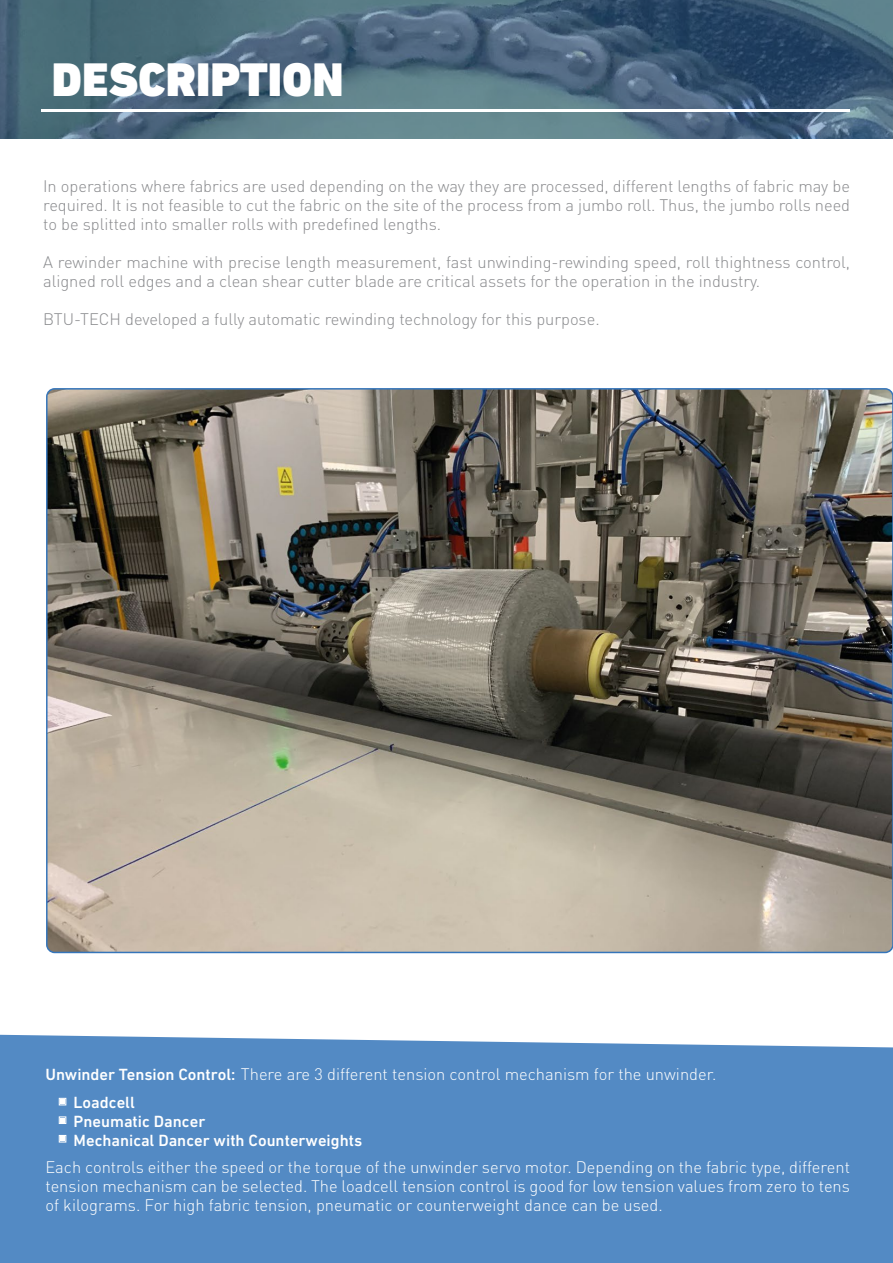
<style>
.page{position:relative;width:893px;height:1263px;background:#fff}
.page>*{position:absolute;margin:0;border:0;box-sizing:border-box;transform-origin:0 0}
.t1{font:900 48px "DIN Next LT Pro";color:#fff}
.t2{font:300 16.5px/18.9px "DIN Pro";letter-spacing:-.005em;color:#898a8d;text-align:justify}
.t3{font:300 16.5px/18.9px "DIN Pro";color:#fff;text-align:justify}
.t4{font:500 16.5px/18.9px "DIN Next LT Pro";color:#fff}
.s1{font-family:"DIN Next LT Pro";font-weight:500}
</style>
<div class="page">
<div style="left:0;top:1034px;width:893px;height:229px;background:#538ac4"></div>
<svg style="left:0;top:0;width:893px;height:138px"></svg>
<hr style="left:42px;top:109px;width:808px;height:3px;background:#fff">
<svg style="left:59px;top:1098px;width:7px;height:7px"></svg>
<svg style="left:59px;top:1116px;width:7px;height:8px"></svg>
<svg style="left:59px;top:1135px;width:7px;height:7px"></svg>
<img style="left:49px;top:389px;width:844px;height:563px">
<h1 class="t1" style="left:52px;top:51px;width:293px">DESCRIPTION</h1>
<p class="t2" style="left:43px;top:176px;width:808px">In operations where fabrics are used depending on the way they are processed, different lengths of fabric may be required. It is not feasible to cut the fabric on the site of the process from a jumbo roll. Thus, the jumbo rolls need to be splitted into smaller rolls with predefined lengths.</p>
<p class="t2" style="left:43px;top:251px;width:808px">A rewinder machine with precise length measurement, fast unwinding-rewinding speed, roll thightness control, aligned roll edges and a clean shear cutter blade are critical assets for the operation in the industry.</p>
<p class="t2" style="left:43px;top:308px;width:558px">BTU-TECH developed a fully automatic rewinding technology for this purpose.</p>
<p class="t3" style="left:45px;top:1063px;width:673px"><span class="s1">Unwinder Tension Control:</span> There are 3 different tension control mechanism for the unwinder.</p>
<p class="t4" style="left:74px;top:1093px;width:290px">Loadcell<br>Pneumatic Dancer<br>Mechanical Dancer with Counterweights</p>
<p class="t3" style="left:45px;top:1156px;width:806px">Each controls either the speed or the torque of the unwinder servo motor. Depending on the fabric type, different tension mechanism can be selected. The loadcell tension control is good for low tension values from zero to tens of kilograms. For high fabric tension, pneumatic or counterweight dance can be used.</p>
</div>
